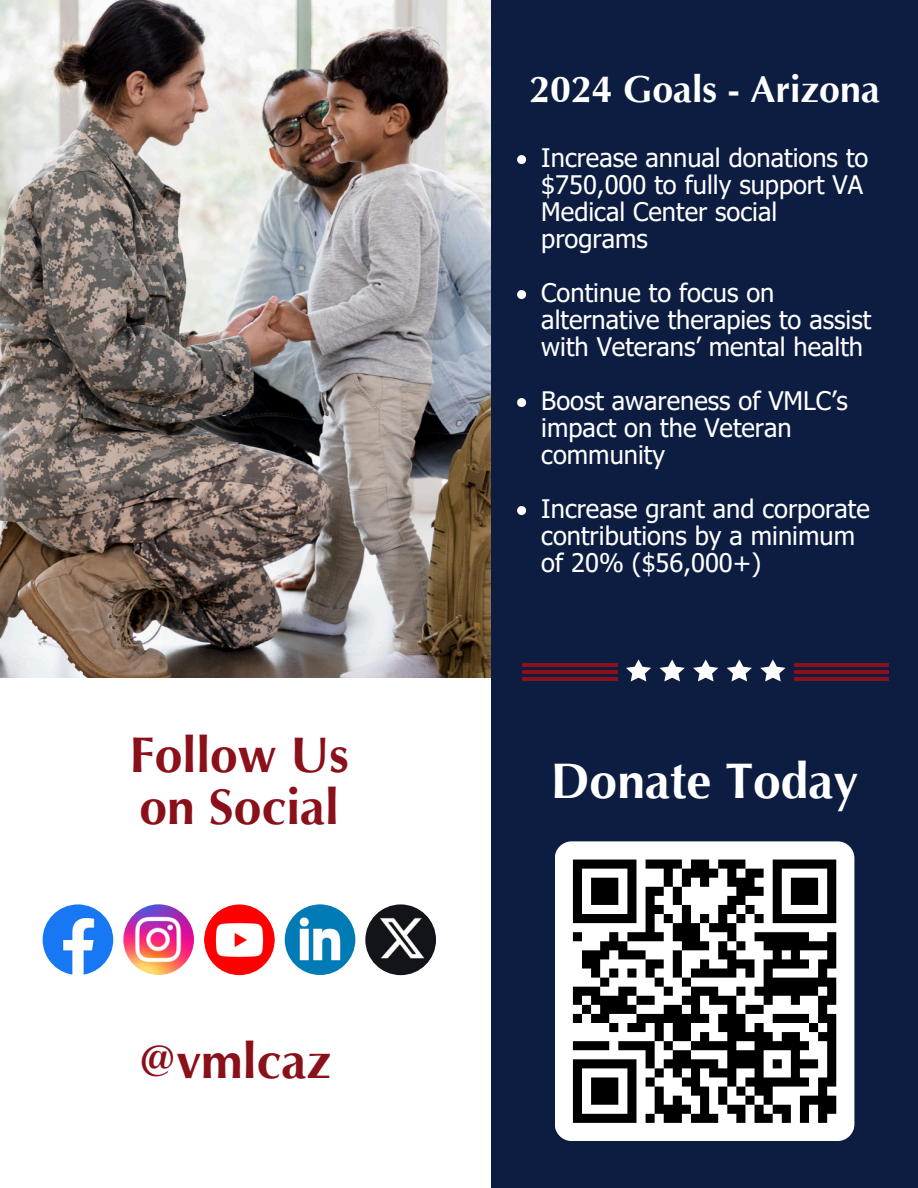
<style>
.page{position:relative;width:918px;height:1188px;background:#fff}
.page>*{position:absolute;margin:0;border:0;box-sizing:border-box;transform-origin:0 0}
.t1{font:700 49.8px/51.8px "Optima LT Pro";color:#8a101a}
.t2{font:700 49.8px "Optima LT Pro";color:#fff}
.t3{font:700 37.5px "Optima LT Pro";color:#fff}
.t4{font:25.5px/27px "Tahoma";color:#fff}
</style>
<div class="page">
<img style="left:0;top:0;width:491px;height:677px">
<div style="left:491px;top:0;width:427px;height:1188px;background:#0c1d41"></div>
<img style="left:43px;top:904px;width:70px;height:71px;border-radius:50%">
<img style="left:365px;top:904px;width:71px;height:71px;border-radius:50%">
<img style="left:123px;top:904px;width:71px;height:71px;border-radius:50%">
<img style="left:204px;top:904px;width:71px;height:71px;border-radius:50%">
<img style="left:285px;top:904px;width:70px;height:71px;border-radius:50%">
<hr style="left:522px;top:664px;width:95px;height:3px;background:#8a101a">
<hr style="left:522px;top:670px;width:95px;height:4px;background:#8a101a">
<hr style="left:522px;top:677px;width:95px;height:4px;background:#8a101a">
<hr style="left:794px;top:664px;width:95px;height:3px;background:#8a101a">
<hr style="left:794px;top:670px;width:95px;height:4px;background:#8a101a">
<hr style="left:794px;top:677px;width:95px;height:4px;background:#8a101a">
<svg style="left:626px;top:659px;width:25px;height:22px"></svg>
<svg style="left:659px;top:659px;width:26px;height:22px"></svg>
<svg style="left:693px;top:659px;width:25px;height:22px"></svg>
<svg style="left:727px;top:659px;width:25px;height:22px"></svg>
<svg style="left:760px;top:659px;width:26px;height:22px"></svg>
<svg style="left:517px;top:155px;width:9px;height:9px"></svg>
<svg style="left:517px;top:290px;width:9px;height:9px"></svg>
<svg style="left:517px;top:398px;width:9px;height:9px"></svg>
<svg style="left:517px;top:506px;width:9px;height:9px"></svg>
<div style="left:555px;top:841px;width:299px;height:300px;background:#fff;border-radius:17px"></div>
<svg style="left:572px;top:859px;width:265px;height:264px"></svg>
<p class="t1" style="left:130px;top:735px;width:220px">Follow Us on Social</p>
<p class="t1" style="left:139px;top:1040px;width:194px">@vmlcaz</p>
<p class="t3" style="left:529px;top:75px;width:352px">2024 Goals - Arizona</p>
<p class="t4" style="left:541px;top:144px;width:329px">Increase annual donations to $750,000 to fully support VA<br>Medical Center social programs</p>
<h1 class="t4" style="left:541px;top:279px;width:331px">Continue to focus on alternative therapies to assist with Veterans’ mental health</h1>
<p class="t4" style="left:541px;top:387px;width:308px">Boost awareness of VMLC’s impact on the Veteran community</p>
<h1 class="t4" style="left:541px;top:495px;width:330px">Increase grant and corporate contributions by a minimum of 20% ($56,000+)</h1>
<p class="t2" style="left:551px;top:762px;width:309px">Donate Today</p>
</div>
